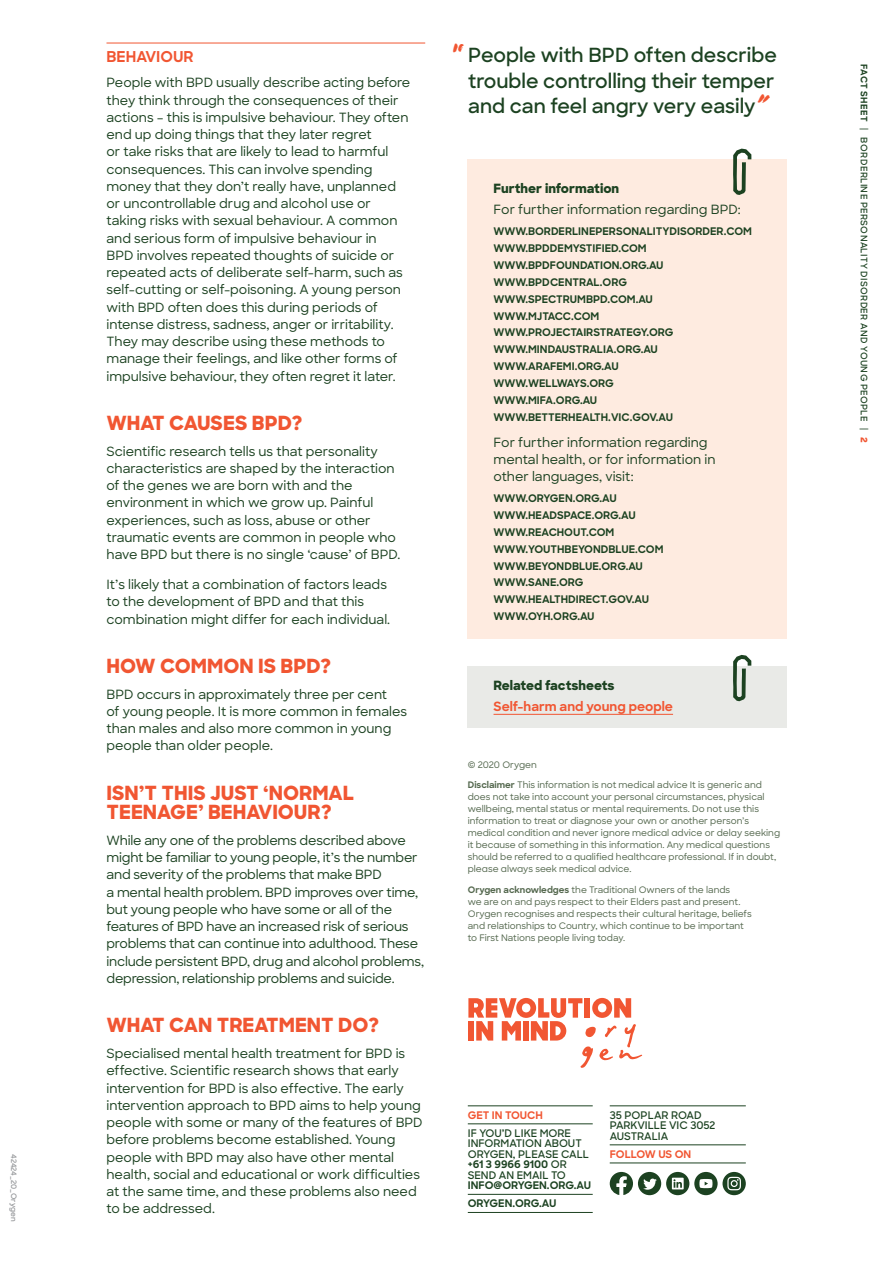
<style>
.page{position:relative;width:893px;height:1263px;background:#fff}
.page>*{position:absolute;margin:0;border:0;box-sizing:border-box;transform-origin:0 0}
.t1{font:800 19.5px/19.5px "Sharp Sans";color:#f15632}
.t2{font:600 19.5px/25.5px "Sharp Sans";color:#1c4221}
.t3{font:700 15px "Sharp Sans";color:#f15632}
.t4{font:500 12.75px/17.2px "Sharp Sans";color:#1c4221}
.t5{font:800 12.75px "Sharp Sans";color:#1c4221}
.t6{font:700 12.75px "Sharp Sans";color:#f15632}
.t7{font:700 10.5px/16.8px "Sharp Sans";color:#1c4221}
.t8{font:600 10.5px/10.5px "Sharp Sans";color:#1c4221}
.t9{font:700 10.5px "Sharp Sans";letter-spacing:-.005em;color:#f15632}
.t10{font:500 9px/12px "Sharp Sans";color:#53674d}
.t11{font:600 9px "Sharp Sans";letter-spacing:.045em;color:#1c4221}
.t12{font:600 7.5px "Sharp Sans";color:#939598}
.s1{font-family:"Flood Std";font-weight:400;font-size:30px;color:#f15632}
.s2{font-weight:700}
.s3{font-weight:500}
.s4{font-weight:800;color:#f15632}
</style>
<div class="page">
<hr style="left:106px;top:43px;width:319px;height:1px;background:#f15632">
<div style="left:468px;top:159px;width:319px;height:480px;background:#feebe0"></div>
<svg style="left:733px;top:149px;width:18px;height:46px"></svg>
<div style="left:468px;top:666px;width:319px;height:61px;background:#e9eae7"></div>
<svg style="left:733px;top:655px;width:18px;height:46px"></svg>
<hr style="left:493px;top:714px;width:180px;height:1px;background:#f15632">
<svg style="left:468px;top:998px;width:174px;height:70px"></svg>
<hr style="left:468px;top:1105px;width:125px;height:1px;background:#1c4221">
<hr style="left:468px;top:1123px;width:125px;height:1px;background:#1c4221">
<hr style="left:468px;top:1194px;width:125px;height:1px;background:#1c4221">
<hr style="left:468px;top:1212px;width:125px;height:1px;background:#1c4221">
<svg style="left:610px;top:1172px;width:23px;height:23px"></svg>
<svg style="left:666px;top:1172px;width:23px;height:23px"></svg>
<svg style="left:672px;top:1178px;width:12px;height:11px"></svg>
<div style="left:694px;top:1172px;width:24px;height:23px;background:#1c4221;border-radius:50%"></div>
<svg style="left:699px;top:1179px;width:13px;height:9px"></svg>
<svg style="left:722px;top:1172px;width:24px;height:23px"></svg>
<svg style="left:727px;top:1177px;width:14px;height:13px"></svg>
<div style="left:638px;top:1172px;width:23px;height:23px;background:#1c4221;border-radius:50%"></div>
<svg style="left:643px;top:1178px;width:14px;height:12px"></svg>
<hr style="left:610px;top:1105px;width:136px;height:1px;background:#1c4221">
<hr style="left:610px;top:1144px;width:136px;height:1px;background:#1c4221">
<hr style="left:610px;top:1163px;width:136px;height:1px;background:#1c4221">
<p class="t12" style="left:19px;top:1154px;width:69px;rotate:90deg">42424_20_Orygen</p>
<p class="t3" style="left:106px;top:45px;width:89px">BEHAVIOUR</p>
<p class="t4" style="left:106px;top:73px;width:305px">People with BPD usually describe acting before they think through the consequences of their actions – this is impulsive behaviour. They often end up doing things that they later regret<br>or take risks that are likely to lead to harmful consequences. This can involve spending money that they don’t really have, unplanned or uncontrollable drug and alcohol use or taking risks with sexual behaviour. A common and serious form of impulsive behaviour in<br>BPD involves repeated thoughts of suicide or repeated acts of deliberate self-harm, such as self-cutting or self-poisoning. A young person with BPD often does this during periods of intense distress, sadness, anger or irritability.<br>They may describe using these methods to manage their feelings, and like other forms of impulsive behaviour, they often regret it later.</p>
<h1 class="t1" style="left:106px;top:412px;width:198px">WHAT CAUSES BPD?</h1>
<p class="t4" style="left:106px;top:442px;width:295px">Scientific research tells us that personality characteristics are shaped by the interaction of the genes we are born with and the environment in which we grow up. Painful experiences, such as loss, abuse or other traumatic events are common in people who have BPD but there is no single ‘cause’ of BPD.</p>
<p class="t4" style="left:106px;top:575px;width:285px">It’s likely that a combination of factors leads to the development of BPD and that this combination might differ for each individual.</p>
<h1 class="t1" style="left:106px;top:655px;width:226px">HOW COMMON IS BPD?</h1>
<p class="t4" style="left:106px;top:685px;width:302px">BPD occurs in approximately three per cent<br>of young people. It is more common in females than males and also more common in young people than older people.</p>
<h1 class="t1" style="left:106px;top:782px;width:249px">ISN’T THIS JUST ‘NORMAL<br>TEENAGE’ BEHAVIOUR?</h1>
<p class="t4" style="left:106px;top:831px;width:319px">While any one of the problems described above might be familiar to young people, it’s the number and severity of the problems that make BPD<br>a mental health problem. BPD improves over time, but young people who have some or all of the features of BPD have an increased risk of serious problems that can continue into adulthood. These include persistent BPD, drug and alcohol problems, depression, relationship problems and suicide.</p>
<h1 class="t1" style="left:106px;top:1015px;width:274px">WHAT CAN TREATMENT DO?</h1>
<p class="t4" style="left:106px;top:1044px;width:318px">Specialised mental health treatment for BPD is effective. Scientific research shows that early intervention for BPD is also effective. The early intervention approach to BPD aims to help young people with some or many of the features of BPD before problems become established. Young people with BPD may also have other mental health, social and educational or work difficulties at the same time, and these problems also need to be addressed.</p>
<h1 class="t2" style="left:468px;top:42px;width:310px;text-indent:-17px"><span class="s1">"</span> People with BPD often describe trouble controlling their temper and can feel angry very easily<span class="s1">”</span></h1>
<p class="t5" style="left:494px;top:179px;width:127px">Further information</p>
<p class="t4" style="left:494px;top:200px;width:249px">For further information regarding BPD:</p>
<p class="t7" style="left:494px;top:223px;width:260px">WWW.BORDERLINEPERSONALITYDISORDER.COM<br>WWW.BPDDEMYSTIFIED.COM<br>WWW.BPDFOUNDATION.ORG.AU<br>WWW.BPDCENTRAL.ORG<br>WWW.SPECTRUMBPD.COM.AU<br>WWW.MJTACC.COM<br>WWW.PROJECTAIRSTRATEGY.ORG<br>WWW.MINDAUSTRALIA.ORG.AU<br>WWW.ARAFEMI.ORG.AU<br>WWW.WELLWAYS.ORG<br>WWW.MIFA.ORG.AU<br>WWW.BETTERHEALTH.VIC.GOV.AU</p>
<p class="t4" style="left:494px;top:433px;width:224px">For further information regarding mental health, or for information in other languages, visit:</p>
<p class="t7" style="left:494px;top:489px;width:171px">WWW.ORYGEN.ORG.AU<br>WWW.HEADSPACE.ORG.AU<br>WWW.REACHOUT.COM<br>WWW.YOUTHBEYONDBLUE.COM<br>WWW.BEYONDBLUE.ORG.AU<br>WWW.SANE.ORG<br>WWW.HEALTHDIRECT.GOV.AU<br>WWW.OYH.ORG.AU</p>
<p class="t5" style="left:493px;top:676px;width:123px">Related factsheets</p>
<p class="t6" style="left:493px;top:697px;width:181px">Self-harm and young people</p>
<p class="t10" style="left:468px;top:758px;width:71px">© 2020 Orygen</p>
<p class="t10" style="left:468px;top:779px;width:314px"><span class="s2">Disclaimer</span> This information is not medical advice It is generic and does not take into account your personal circumstances, physical wellbeing, mental status or mental requirements. Do not use this information to treat or diagnose your own or another person’s medical condition and never ignore medical advice or delay seeking it because of something in this information. Any medical questions should be referred to a qualified healthcare professional. If in doubt, please always seek medical advice.</p>
<p class="t10" style="left:468px;top:883px;width:285px"><span class="s2">Orygen acknowledges</span> the Traditional Owners of the lands<br>we are on and pays respect to their Elders past and present.<br>Orygen recognises and respects their cultural heritage, beliefs and relationships to Country, which continue to be important to First Nations people living today.</p>
<p class="t9" style="left:468px;top:1107px;width:77px">GET IN TOUCH</p>
<p class="t8" style="left:468px;top:1127px;width:123px">IF YOU’D LIKE MORE<br>INFORMATION ABOUT<br>ORYGEN, PLEASE CALL <span class="s2">+61 3 9966 9100</span> OR<br>SEND AN EMAIL TO</p>
<p class="t7" style="left:468px;top:1176px;width:125px;line-height:18px">INFO@ORYGEN.ORG.AU<br>ORYGEN.ORG.AU</p>
<p class="t8" style="left:610px;top:1109px;width:107px">35 POPLAR ROAD<br>PARKVILLE VIC 3052<br>AUSTRALIA</p>
<p class="t9" style="left:610px;top:1146px;width:83px">FOLLOW US ON</p>
<p class="t11" style="left:871px;top:64px;width:381px;rotate:90deg"><span class="s2">FACT SHEET</span> <span class="s3">|</span> BORDERLINE PERSONALITY DISORDER AND YOUNG PEOPLE <span class="s3">|</span> <span class="s4">2</span></p>
</div>
